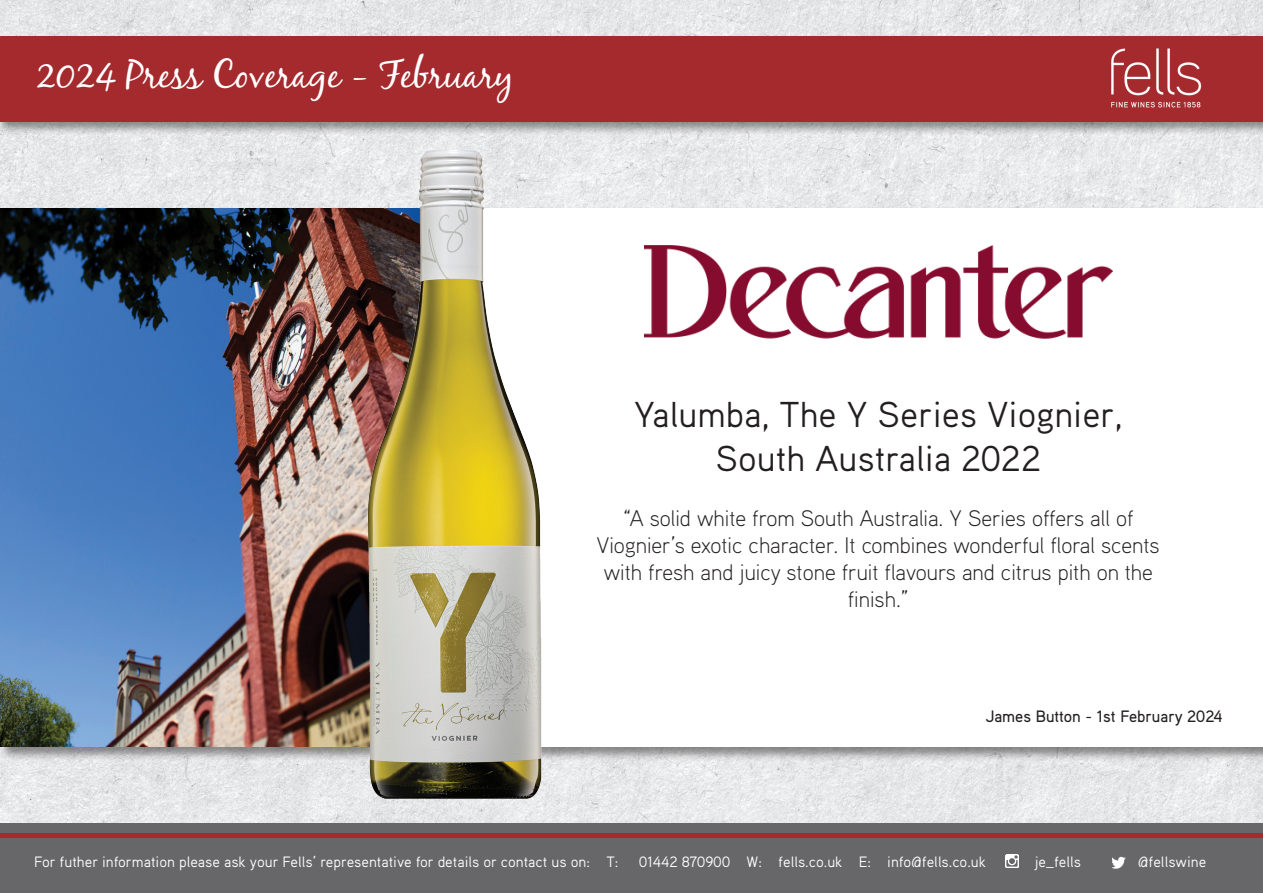
<style>
.page{position:relative;width:1263px;height:893px;background:#fff}
.page>*{position:absolute;margin:0;border:0;box-sizing:border-box;transform-origin:0 0}
.t1{font:39px "Black Jack";color:#fff}
.t2{font:36px "Aaux Pro OT";color:#231f20}
.t3{font:300 22.5px/27px "Aaux Pro OT";color:#231f20;text-align:center}
.t4{font:500 16.5px "Aaux Pro OT";color:#231f20}
.t5{font:15px "Aaux Pro OT";color:#fff}
</style>
<div class="page">
<img style="left:0;top:0;width:1263px;height:824px">
<div style="left:0;top:824px;width:1263px;height:69px;background:#67676a"></div>
<div style="left:0;top:833px;width:1263px;height:5px;background:#a52a2e"></div>
<img style="left:1112px;top:856px;width:13px;height:13px">
<img style="left:1005px;top:854px;width:14px;height:14px">
<div style="left:454px;top:206px;width:809px;height:555px;background:#231f20;opacity:.5"></div>
<div style="left:456px;top:208px;width:807px;height:539px;background:#fff"></div>
<img style="left:644px;top:245px;width:469px;height:94px">
<img style="left:0;top:208px;width:320px;height:539px">
<img style="left:320px;top:141px;width:269px;height:671px">
<div style="left:0;top:34px;width:1263px;height:101px;background:#231f20;opacity:.49"></div>
<div style="left:0;top:36px;width:1263px;height:85px;background:#a52a2e"></div>
<img style="left:1084px;top:31px;width:179px;height:77px">
<p class="t1" style="left:36px;top:50px;width:479px">2024 Press Coverage - February</p>
<p class="t2" style="left:634px;top:392px;width:490px">Yalumba, The Y Series Viognier,</p>
<p class="t2" style="left:715px;top:435px;width:327px">South Australia 2022</p>
<p class="t3" style="left:623px;top:504px;width:512px">“A solid white from South Australia. Y Series offers all of</p>
<p class="t3" style="left:597px;top:531px;width:564px">Viognier’s exotic character. It combines wonderful floral scents with fresh and juicy stone fruit flavours and citrus pith on the finish.”</p>
<p class="t4" style="left:986px;top:706px;width:238px">James Button - 1st February 2024</p>
<p class="t5" style="left:34px;top:852px;width:557px">For futher information please ask your Fells’ representative for details or contact us on:</p>
<p class="t5" style="left:606px;top:852px;width:14px">T:</p>
<p class="t5" style="left:639px;top:852px;width:349px">01442 870900 W: fells.co.uk E: info@fells.co.uk</p>
<p class="t5" style="left:1035px;top:852px;width:48px">je_fells</p>
<p class="t5" style="left:1138px;top:852px;width:70px">@fellswine</p>
</div>
